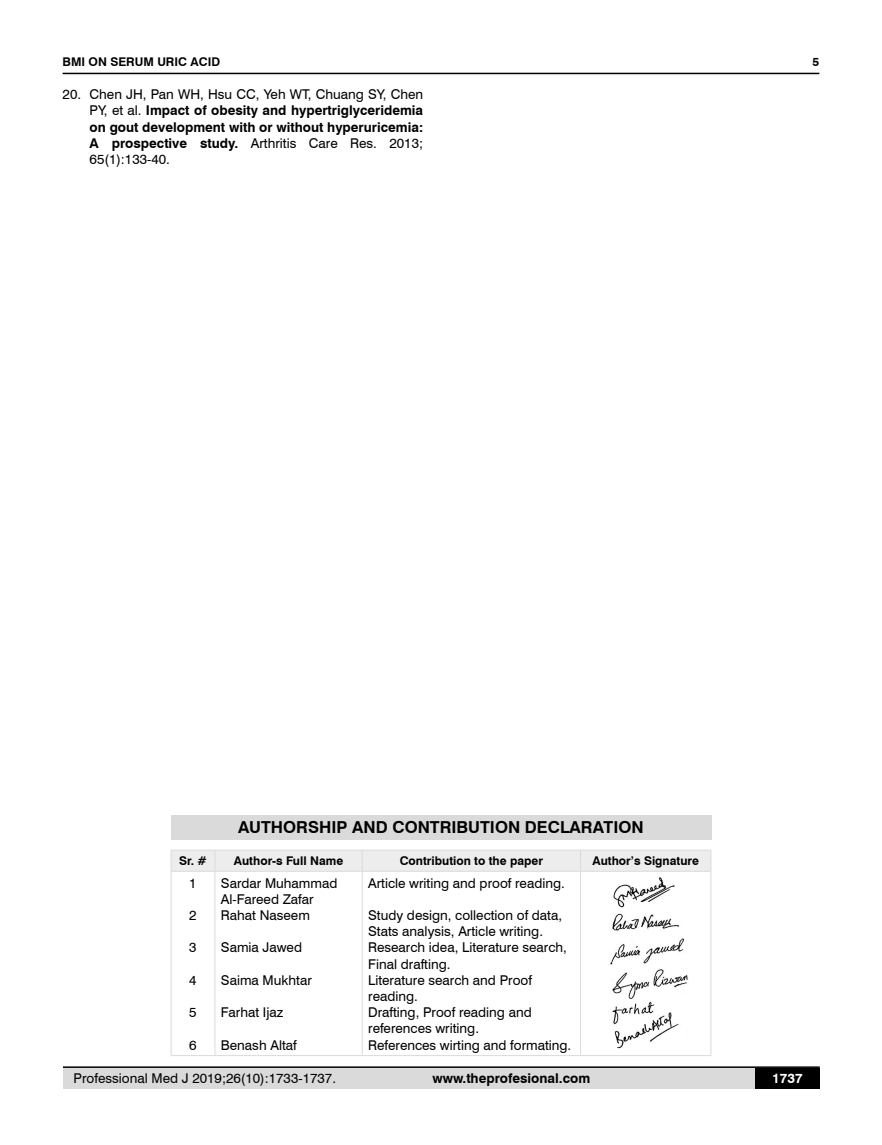
<style>
.page{position:relative;width:882px;height:1145px;background:#fff}
.page>*{position:absolute;margin:0;border:0;box-sizing:border-box;transform-origin:0 0}
.t1{font:700 16.5px "Swiss 721 BT";color:#000}
.t2{font:13.5px/16.2px "Swiss 721 BT";color:#000}
.t3{font:700 13.5px/16.2px "Swiss 721 BT";color:#000;text-align:justify}
.t4{font:700 13.5px "Swiss 721 BT";color:#fff}
.t5{font:700 12px "Swiss 721 BT";color:#000}
.s1{font-weight:400}
</style>
<div class="page">
<div style="left:63px;top:1067px;width:756px;height:21px;background:#dadada"></div>
<hr style="left:63px;top:1066px;width:756px;height:2px;background:#000">
<hr style="left:63px;top:73px;width:756px;height:1px;background:#000">
<div style="left:754px;top:1068px;width:65px;height:20px;background:#000"></div>
<div style="left:171px;top:815px;width:540px;height:24px;background:#dadada"></div>
<hr style="left:171px;top:849px;width:44px;height:1px;background:#dadada">
<hr style="left:215px;top:849px;width:147px;height:1px;background:#dadada">
<hr style="left:362px;top:849px;width:218px;height:1px;background:#dadada">
<hr style="left:580px;top:849px;width:131px;height:1px;background:#dadada">
<div style="left:171px;top:850px;width:540px;height:21px;background:#ededed"></div>
<hr style="left:171px;top:871px;width:44px;height:1px;background:#dadada">
<hr style="left:171px;top:871px;width:1px;height:184px;background:#dadada">
<hr style="left:215px;top:871px;width:147px;height:1px;background:#dadada">
<hr style="left:214px;top:871px;width:1px;height:184px;background:#dadada">
<hr style="left:362px;top:871px;width:218px;height:1px;background:#dadada">
<hr style="left:361px;top:871px;width:1px;height:184px;background:#dadada">
<hr style="left:580px;top:871px;width:131px;height:1px;background:#dadada">
<hr style="left:580px;top:871px;width:1px;height:184px;background:#dadada">
<hr style="left:710px;top:871px;width:1px;height:184px;background:#dadada">
<hr style="left:171px;top:1055px;width:44px;height:1px;background:#dadada">
<hr style="left:215px;top:1055px;width:147px;height:1px;background:#dadada">
<hr style="left:362px;top:1055px;width:218px;height:1px;background:#dadada">
<hr style="left:580px;top:1055px;width:131px;height:1px;background:#dadada">
<img style="left:610px;top:877px;width:78px;height:172px">
<p class="t5" style="left:63px;top:53px;width:159px">BMI ON SERUM URIC ACID</p>
<p class="t3" style="left:90px;top:86px;width:335px;text-indent:-27px"><span class="s1">20. Chen JH, Pan WH, Hsu CC, Yeh WT, Chuang SY, Chen PY, et al.</span> Impact of obesity and hypertriglyceridemia on gout development with or without hyperuricemia:<br>A prospective study. <span class="s1">Arthritis Care Res. 2013; 65(1):133-40.</span></p>
<p class="t5" style="left:812px;top:53px;width:8px">5</p>
<p class="t1" style="left:238px;top:816px;width:406px">AUTHORSHIP AND CONTRIBUTION DECLARATION</p>
<p class="t5" style="left:179px;top:852px;width:29px">Sr. #</p>
<p class="t5" style="left:234px;top:852px;width:111px">Author-s Full Name</p>
<p class="t5" style="left:399px;top:852px;width:145px">Contribution to the paper</p>
<p class="t5" style="left:592px;top:852px;width:108px">Author’s Signature</p>
<p class="t2" style="left:189px;top:874px;width:9px">1</p>
<p class="t2" style="left:189px;top:906px;width:9px">2</p>
<p class="t2" style="left:189px;top:939px;width:9px">3</p>
<p class="t2" style="left:189px;top:971px;width:9px">4</p>
<p class="t2" style="left:189px;top:1003px;width:9px">5</p>
<p class="t2" style="left:189px;top:1036px;width:9px">6</p>
<p class="t2" style="left:221px;top:874px;width:118px">Sardar Muhammad<br>Al-Fareed Zafar<br>Rahat Naseem</p>
<p class="t2" style="left:221px;top:939px;width:83px">Samia Jawed</p>
<p class="t2" style="left:221px;top:971px;width:92px">Saima Mukhtar</p>
<p class="t2" style="left:221px;top:1003px;width:64px">Farhat Ijaz</p>
<p class="t2" style="left:221px;top:1036px;width:77px">Benash Altaf</p>
<p class="t2" style="left:368px;top:874px;width:198px">Article writing and proof reading.</p>
<p class="t2" style="left:368px;top:906px;width:204px">Study design, collection of data,<br>Stats analysis, Article writing.<br>Research idea, Literature search,<br>Final drafting.<br>Literature search and Proof reading.<br>Drafting, Proof reading and references writing.<br>References wirting and formating.</p>
<p class="t2" style="left:74px;top:1069px;width:264px">Professional Med J 2019;26(10):1733-1737.</p>
<p class="t3" style="left:432px;top:1069px;width:159px">www.theprofesional.com</p>
<p class="t4" style="left:771px;top:1069px;width:32px">1737</p>
</div>
